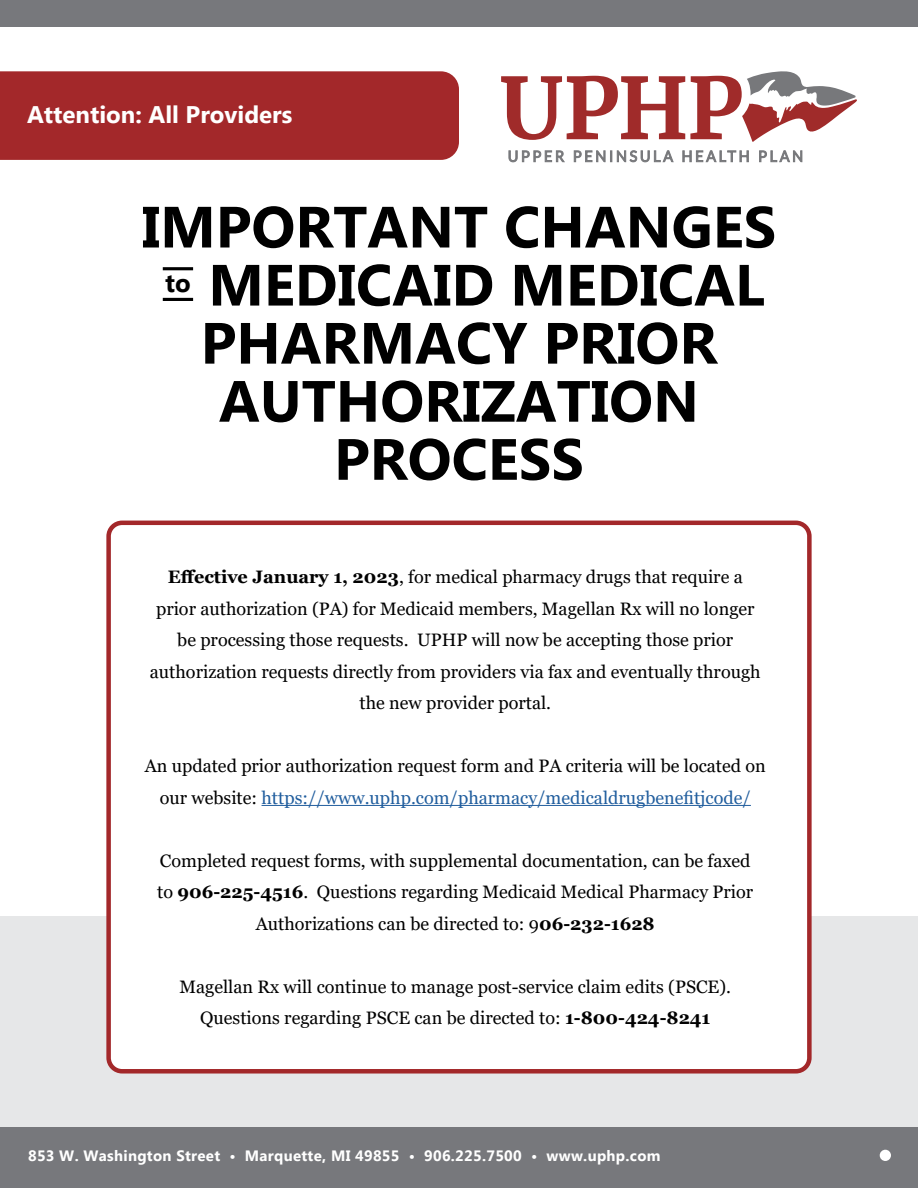
<style>
.page{position:relative;width:918px;height:1188px;background:#fff}
.page>*{position:absolute;margin:0;border:0;box-sizing:border-box;transform-origin:0 0}
.t1{font:700 58.05px "Microsoft New Tai Lue";color:#000}
.t2{font:700 25.65px "Microsoft New Tai Lue";color:#000}
.t3{font:700 24px "Microsoft New Tai Lue";color:#fff}
.t4{font:18px/31.5px "Georgia";color:#000;text-align:center}
.t5{font:700 15px "Microsoft New Tai Lue";letter-spacing:.02em;color:#fff}
.s1{font-weight:700}
.s2{color:#215e9e}
</style>
<div class="page">
<div style="left:1px;top:916px;width:917px;height:212px;background:#e6e7e8"></div>
<div style="left:0;top:0;width:918px;height:27px;background:#77787c"></div>
<div style="left:0;top:71px;width:459px;height:89px;background:#a3282a"></div>
<svg style="left:501px;top:71px;width:356px;height:91px"></svg>
<div style="left:0;top:1128px;width:918px;height:60px;background:#77787c"></div>
<div style="left:880px;top:1150px;width:11px;height:11px;background:#fff;border-radius:50%"></div>
<div style="left:109px;top:523px;width:700px;height:548px;background:#fff;border-radius:14px"></div>
<div style="left:106px;top:521px;width:706px;height:553px;border:4px solid #a3282a;border-radius:14px"></div>
<hr style="left:262px;top:805px;width:489px;height:1px;background:#215e9e">
<hr style="left:163px;top:298px;width:30px;height:3px;background:#000">
<hr style="left:163px;top:267px;width:30px;height:3px;background:#000">
<h3 class="t3" style="left:27px;top:101px;width:267px">Attention: All Providers</h3>
<h1 class="t1" style="left:142px;top:194px;width:636px">IMPORTANT CHANGES</h1>
<h1 class="t1" style="left:208px;top:252px;width:558px">MEDICAID MEDICAL</h1>
<h1 class="t1" style="left:201px;top:310px;width:518px">PHARMACY PRIOR</h1>
<h1 class="t1" style="left:219px;top:368px;width:482px">AUTHORIZATION</h1>
<h1 class="t1" style="left:334px;top:426px;width:251px">PROCESS</h1>
<h2 class="t2" style="left:165px;top:268px;width:27px">to</h2>
<p class="t4" style="left:150px;top:562px;width:612px"><span class="s1">Effective January 1, 2023</span>, for medical pharmacy drugs that require a prior authorization (PA) for Medicaid members, Magellan Rx will no longer be processing those requests. UPHP will now be accepting those prior authorization requests directly from providers via fax and eventually through the new provider portal.</p>
<p class="t4" style="left:145px;top:751px;width:623px">An updated prior authorization request form and PA criteria will be located on our website: <span class="s2">https://www.uphp.com/pharmacy/medicaldrugbenefitjcode/</span></p>
<p class="t4" style="left:157px;top:845px;width:598px">Completed request forms, with supplemental documentation, can be faxed to <span class="s1">906-225-4516</span>. Questions regarding Medicaid Medical Pharmacy Prior<br>Authorizations can be directed to: 9<span class="s1">06-232-1628</span></p>
<p class="t4" style="left:180px;top:971px;width:553px">Magellan Rx will continue to manage post-service claim edits (PSCE).<br>Questions regarding PSCE can be directed to: <span class="s1">1-800-424-8241</span></p>
<p class="t5" style="left:28px;top:1147px;width:634px">853 W. Washington Street • Marquette, MI 49855 • 906.225.7500 • www.uphp.com</p>
</div>
